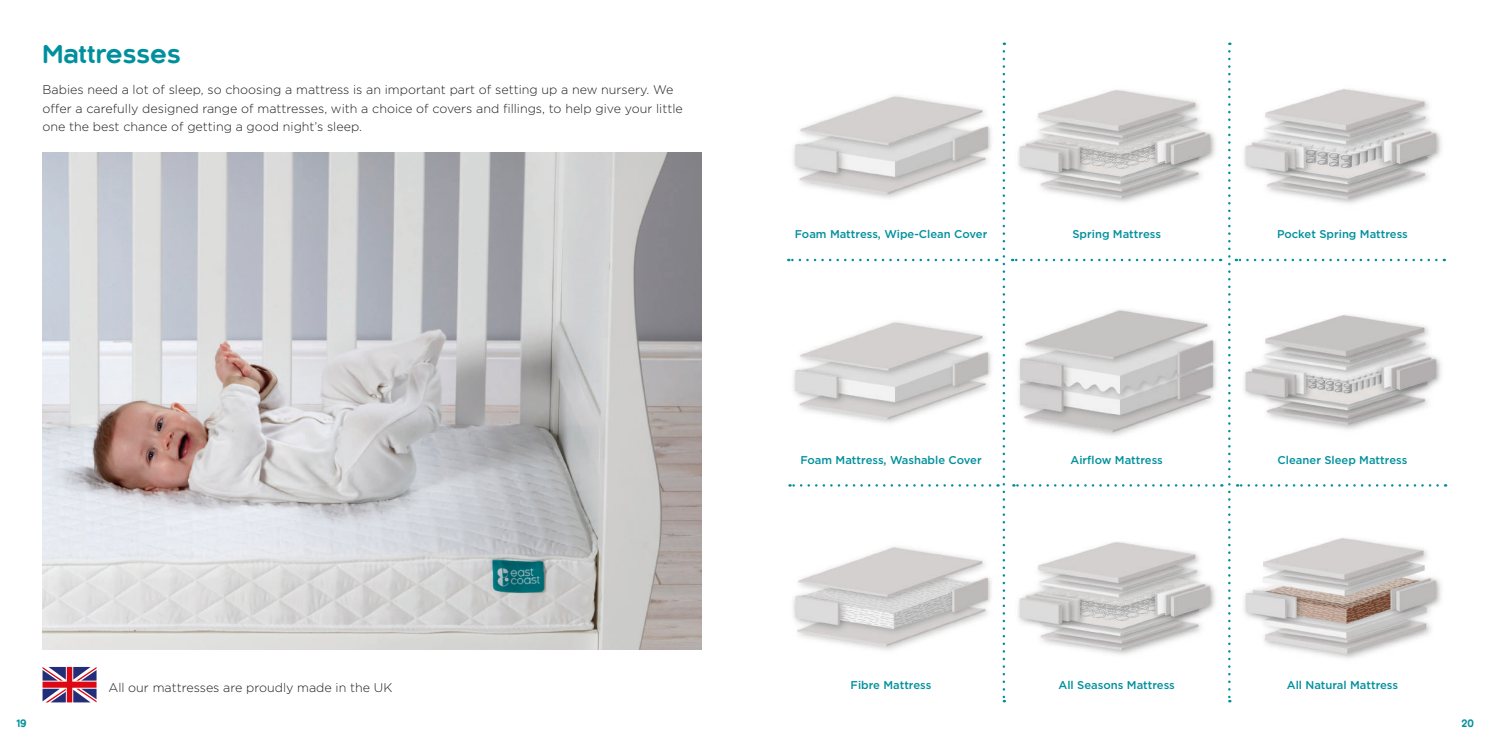
<style>
.page{position:relative;width:1489px;height:745px;background:#fff}
.page>*{position:absolute;margin:0;border:0;box-sizing:border-box;transform-origin:0 0}
.t1{font:700 23.75px "Kaleko 205 Round";letter-spacing:.005em;color:#00909d}
.t2{font:300 12.5px/18.8px "Gotham";color:#1d1d1b}
.t3{font:500 11.25px "Gotham";color:#00909d}
.t4{font:700 10px "Kaleko 205 Round";color:#00909d}
</style>
<div class="page">
<img style="left:43px;top:152px;width:659px;height:496px">
<svg style="left:43px;top:666px;width:54px;height:36px"></svg>
<img style="left:793px;top:95px;width:199px;height:103px">
<img style="left:793px;top:321px;width:199px;height:102px">
<img style="left:793px;top:546px;width:199px;height:104px">
<img style="left:1018px;top:90px;width:197px;height:113px">
<img style="left:1018px;top:309px;width:199px;height:127px">
<img style="left:1018px;top:542px;width:197px;height:113px">
<svg style="left:789px;top:484px;width:201px;height:2px"></svg>
<svg style="left:996px;top:51px;width:9px;height:651px"></svg>
<svg style="left:788px;top:258px;width:200px;height:3px"></svg>
<svg style="left:1013px;top:484px;width:200px;height:2px"></svg>
<svg style="left:1012px;top:258px;width:200px;height:3px"></svg>
<svg style="left:1219px;top:51px;width:218px;height:651px"></svg>
<h1 class="t1" style="left:43px;top:41px;width:140px">Mattresses</h1>
<p class="t2" style="left:43px;top:79px;width:641px">Babies need a lot of sleep, so choosing a mattress is an important part of setting up a new nursery. We offer a carefully designed range of mattresses, with a choice of covers and fillings, to help give your little one the best chance of getting a good night’s sleep.</p>
<p class="t2" style="left:108px;top:677px;width:285px">All our mattresses are proudly made in the UK</p>
<p class="t3" style="left:794px;top:226px;width:194px">Foam Mattress, Wipe-Clean Cover</p>
<p class="t3" style="left:1072px;top:226px;width:90px">Spring Mattress</p>
<p class="t3" style="left:1276px;top:226px;width:132px">Pocket Spring Mattress</p>
<p class="t3" style="left:800px;top:452px;width:183px">Foam Mattress, Washable Cover</p>
<p class="t3" style="left:1070px;top:452px;width:94px">Airflow Mattress</p>
<p class="t3" style="left:1277px;top:452px;width:131px">Cleaner Sleep Mattress</p>
<p class="t3" style="left:850px;top:677px;width:82px">Fibre Mattress</p>
<p class="t3" style="left:1058px;top:677px;width:118px">All Seasons Mattress</p>
<p class="t3" style="left:1286px;top:677px;width:113px">All Natural Mattress</p>
<p class="t4" style="left:16px;top:716px;width:12px">19</p>
<p class="t4" style="left:1461px;top:716px;width:14px">20</p>
</div>
